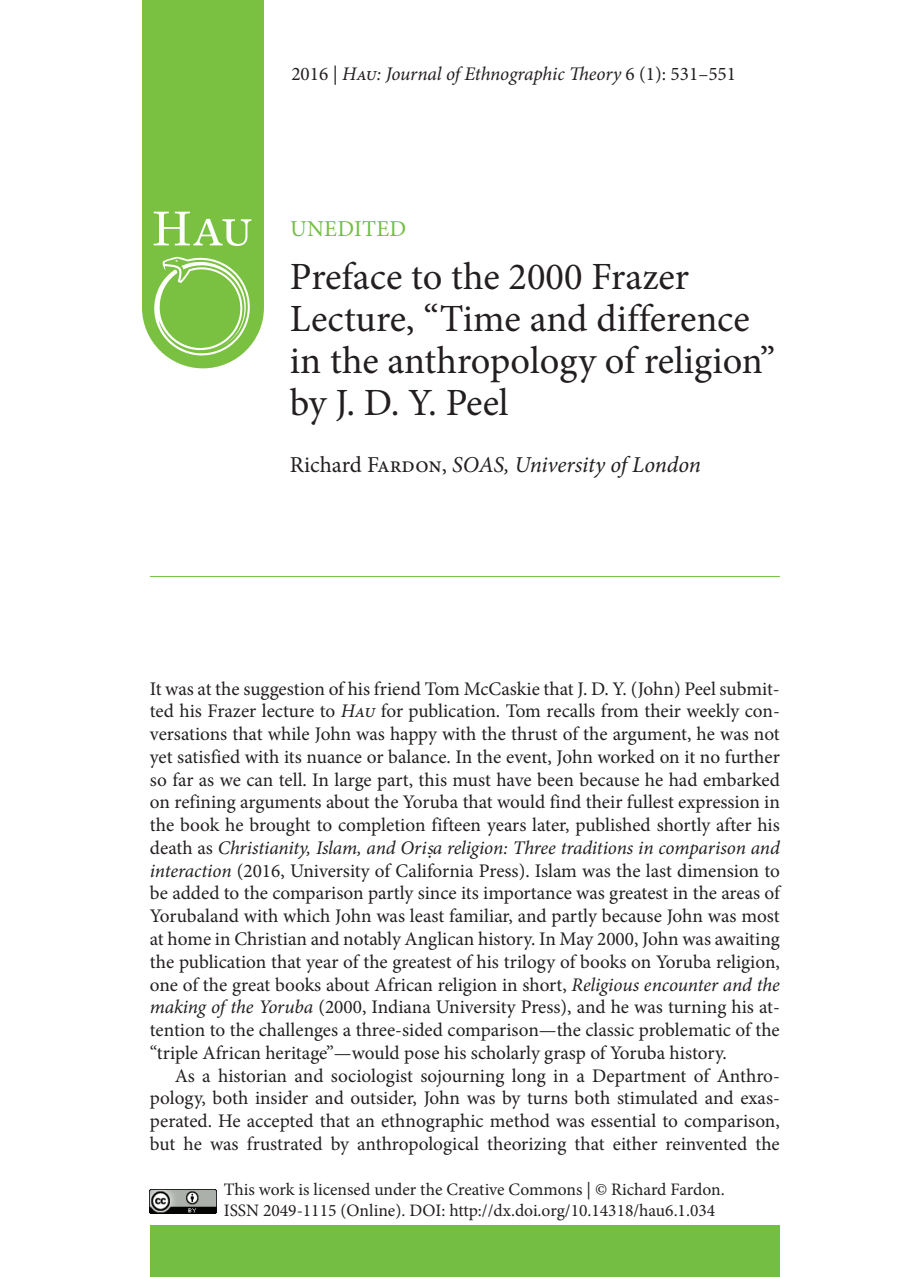
<style>
.page{position:relative;width:904px;height:1277px;background:#fff}
.page>*{position:absolute;margin:0;border:0;box-sizing:border-box;transform-origin:0 0}
.t1{font:38.5px/42px "Minion Pro";color:#231f20}
.t2{font:italic 22.75px "Minion Pro";letter-spacing:-.01em;color:#231f20}
.t3{font:22.75px "Minion Pro";letter-spacing:.01em;color:#74bf43}
.t4{font:19.25px/22.8px "Minion Pro";color:#231f20;text-align:justify}
.t5{font:italic 19.25px "Minion Pro";letter-spacing:-.01em;color:#231f20}
.t6{font:17.5px/21px "Minion Pro";color:#231f20}
.s1{font-style:normal}
.s2{font-style:italic}
.s3{font-family:"Minion Punt Onder";font-style:italic}
</style>
<div class="page">
<div style="left:150px;top:1225px;width:629px;height:51px;background:#74bf43"></div>
<svg style="left:142px;top:0;width:122px;height:368px;background:#85c652"></svg>
<img style="left:150px;top:1189px;width:67px;height:24px">
<hr style="left:150px;top:576px;width:629px;height:1px;background:#74bf43">
<p class="t5" style="left:291px;top:60px;width:446px"><span class="s1">2016 |</span> Hau: Journal of Ethnographic Theory <span class="s1">6 (1): 531–551</span></p>
<p class="t3" style="left:290px;top:213px;width:118px">UNEDITED</p>
<h1 class="t1" style="left:290px;top:256px;width:487px">Preface to the 2000 Frazer<br>Lecture, “Time and difference in the anthropology of religion” by J. D. Y. Peel</h1>
<p class="t2" style="left:290px;top:449px;width:412px"><span class="s1">Richard Fardon,</span> SOAS, University of London</p>
<p class="t4" style="left:150px;top:677px;width:633px">It was at the suggestion of his friend Tom McCaskie that J. D. Y. (John) Peel submit&shy;ted his Frazer lecture to <span class="s2">Hau</span> for publication. Tom recalls from their weekly con&shy;versations that while John was happy with the thrust of the argument, he was not yet satisfied with its nuance or balance. In the event, John worked on it no further so far as we can tell. In large part, this must have been because he had embarked on refining arguments about the Yoruba that would find their fullest expression in the book he brought to completion fifteen years later, published shortly after his death as <span class="s2">Christianity, Islam, and Ori</span><span class="s3">s</span><span class="s2">a religion: Three traditions in comparison and interaction</span> (2016, University of California Press). Islam was the last dimension to be added to the comparison partly since its importance was greatest in the areas of Yorubaland with which John was least familiar, and partly because John was most at home in Christian and notably Anglican history. In May 2000, John was awaiting the publication that year of the greatest of his trilogy of books on Yoruba religion, one of the great books about African religion in short, <span class="s2">Religious encounter and the making of the Yoruba</span> (2000, Indiana University Press), and he was turning his at&shy;tention to the challenges a three-sided comparison—the classic problematic of the “triple African heritage”—would pose his scholarly grasp of Yoruba history.</p>
<p class="t4" style="left:150px;top:1064px;width:631px;text-indent:25px">As a historian and sociologist sojourning long in a Department of Anthro&shy;pology, both insider and outsider, John was by turns both stimulated and exas&shy;perated. He accepted that an ethnographic method was essential to comparison, but he was frustrated by anthropological theorizing that either reinvented the</p>
<p class="t6" style="left:224px;top:1178px;width:502px">This work is licensed under the Creative Commons | © Richard Fardon.<br>ISSN 2049-1115 (Online). DOI: http://dx.doi.org/10.14318/hau6.1.034</p>
</div>
